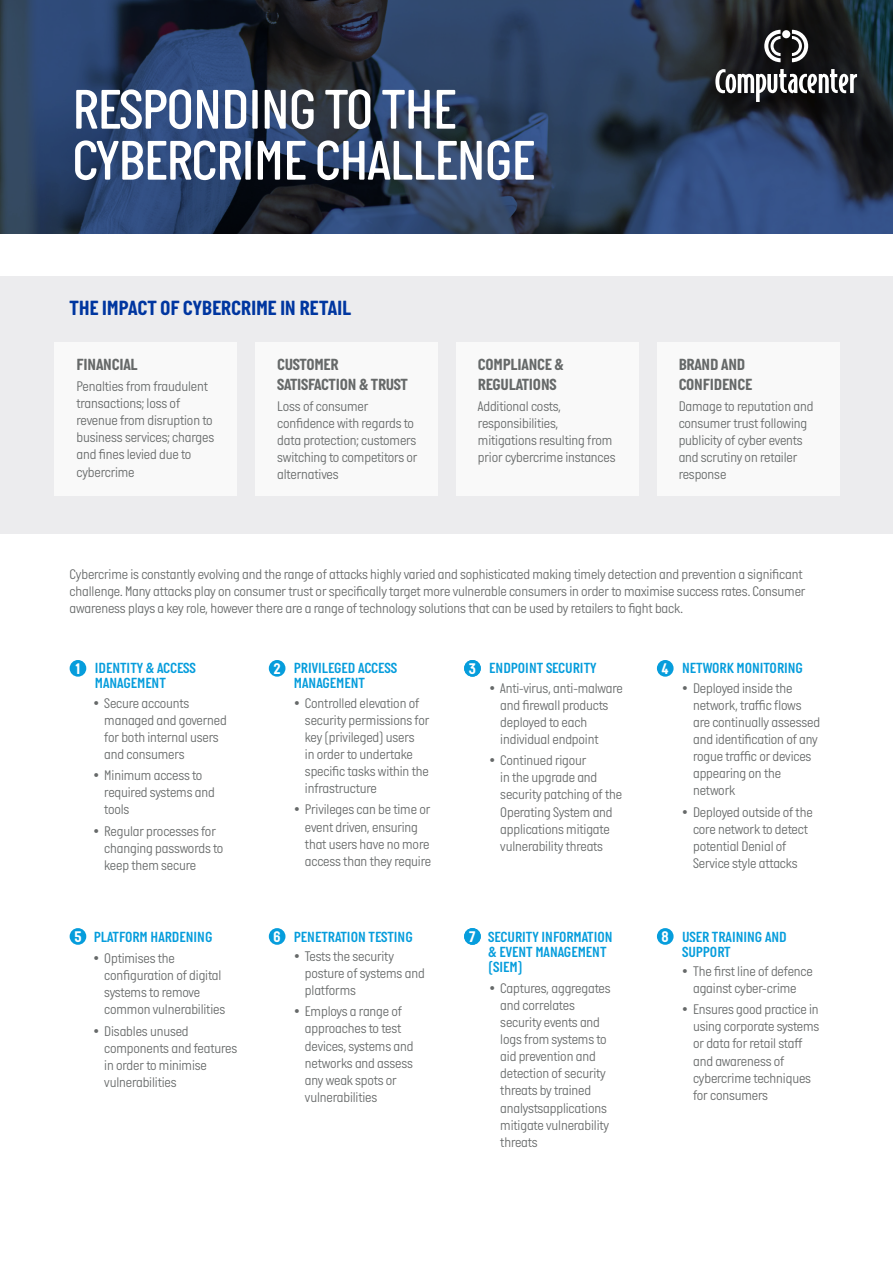
<style>
.page{position:relative;width:893px;height:1263px;background:#fff}
.page>*{position:absolute;margin:0;border:0;box-sizing:border-box;transform-origin:0 0}
.Heading_-_white{font:500 57px "Italian Plate No One";letter-spacing:-.02em;color:#fff}
._03_Stand_First_11_H{font:700 21px "Italian Plate No One";letter-spacing:-.005em;color:#0036a0}
.Subheading{font:700 16.5px/19.8px "Italian Plate No One";letter-spacing:-.01em;color:#666969}
.t1{font:700 15.75px "Italian Plate No One";color:#fff}
.Subheading-2{font:15px/15px "Italian Plate No One D Bd";color:#069ddc}
.Subheading-3{font:300 14.25px/17.1px "Italian Plate No One";letter-spacing:-.01em;color:#666969}
</style>
<div class="page">
<svg style="left:0;top:0;width:893px;height:234px;background:#283a58"></svg>
<svg style="left:715px;top:69px;width:142px;height:33px"></svg>
<svg style="left:764px;top:30px;width:16px;height:32px"></svg>
<svg style="left:792px;top:30px;width:16px;height:32px"></svg>
<div style="left:782px;top:30px;width:8px;height:8px;background:#fff;border-radius:50%"></div>
<div style="left:70px;top:660px;width:16px;height:17px;background:#069ddc;border-radius:50%"></div>
<div style="left:269px;top:660px;width:16px;height:17px;background:#069ddc;border-radius:50%"></div>
<div style="left:464px;top:660px;width:17px;height:17px;background:#069ddc;border-radius:50%"></div>
<div style="left:657px;top:660px;width:17px;height:17px;background:#069ddc;border-radius:50%"></div>
<div style="left:0;top:276px;width:893px;height:258px;background:#ececee"></div>
<div style="left:54px;top:342px;width:183px;height:154px;background:#fff"></div>
<div style="left:255px;top:342px;width:183px;height:154px;background:#fff"></div>
<div style="left:456px;top:342px;width:183px;height:154px;background:#fff"></div>
<div style="left:657px;top:342px;width:183px;height:154px;background:#fff"></div>
<div style="left:70px;top:928px;width:16px;height:17px;background:#069ddc;border-radius:50%"></div>
<div style="left:269px;top:928px;width:16px;height:17px;background:#069ddc;border-radius:50%"></div>
<div style="left:464px;top:928px;width:17px;height:17px;background:#069ddc;border-radius:50%"></div>
<div style="left:657px;top:928px;width:17px;height:17px;background:#069ddc;border-radius:50%"></div>
<p class="Heading_-_white" style="left:72px;top:79px;width:386px">RESPONDING TO THE</p>
<p class="Heading_-_white" style="left:72px;top:130px;width:464px">CYBERCRIME CHALLENGE</p>
<p class="_03_Stand_First_11_H" style="left:70px;top:296px;width:283px">THE IMPACT OF CYBERCRIME IN RETAIL</p>
<p class="Subheading" style="left:77px;top:354px;width:63px">FINANCIAL</p>
<p class="Subheading-3" style="left:77px;top:378px;width:139px">Penalties from fraudulent transactions; loss of revenue from disruption to business services; charges and fines levied due to cybercrime</p>
<p class="Subheading" style="left:277px;top:354px;width:132px">CUSTOMER<br>SATISFACTION &amp; TRUST</p>
<p class="Subheading-3" style="left:277px;top:398px;width:142px">Loss of consumer confidence with regards to data protection; customers switching to competitors or alternatives</p>
<p class="Subheading" style="left:478px;top:354px;width:87px">COMPLIANCE &amp;<br>REGULATIONS</p>
<p class="Subheading-3" style="left:478px;top:398px;width:139px">Additional costs, responsibilities, mitigations resulting from prior cybercrime instances</p>
<p class="Subheading" style="left:679px;top:354px;width:75px">BRAND AND<br>CONFIDENCE</p>
<p class="Subheading-3" style="left:679px;top:398px;width:136px">Damage to reputation and consumer trust following publicity of cyber events and scrutiny on retailer response</p>
<p class="Subheading-3" style="left:70px;top:566px;width:737px">Cybercrime is constantly evolving and the range of attacks highly varied and sophisticated making timely detection and prevention a significant challenge. Many attacks play on consumer trust or specifically target more vulnerable consumers in order to maximise success rates. Consumer awareness plays a key role, however there are a range of technology solutions that can be used by retailers to fight back.</p>
<p class="t1" style="left:274px;top:660px;width:9px">2</p>
<p class="Subheading-2" style="left:489px;top:661px;width:109px">ENDPOINT SECURITY</p>
<p class="Subheading-3" style="left:500px;top:680px;width:124px;text-indent:-10px">• Anti-virus, anti-malware and firewall products deployed to each individual endpoint</p>
<p class="Subheading-3" style="left:500px;top:752px;width:123px;text-indent:-10px">• Continued rigour<br>in the upgrade and security patching of the<br>Operating System and applications mitigate vulnerability threats</p>
<p class="t1" style="left:74px;top:660px;width:9px">1</p>
<p class="Subheading-2" style="left:294px;top:661px;width:105px">PRIVILEGED ACCESS<br>MANAGEMENT</p>
<p class="Subheading-3" style="left:305px;top:695px;width:126px;text-indent:-10px">• Controlled elevation of security permissions for key (privileged) users<br>in order to undertake specific tasks within the infrastructure</p>
<p class="Subheading-3" style="left:305px;top:802px;width:128px;text-indent:-10px">• Privileges can be time or event driven, ensuring that users have no more access than they require</p>
<p class="t1" style="left:469px;top:660px;width:9px">3</p>
<p class="Subheading-2" style="left:682px;top:661px;width:122px">NETWORK MONITORING</p>
<p class="Subheading-3" style="left:693px;top:680px;width:129px;text-indent:-10px">• Deployed inside the network, traffic flows are continually assessed and identification of any rogue traffic or devices appearing on the network</p>
<p class="Subheading-3" style="left:693px;top:804px;width:121px;text-indent:-10px">• Deployed outside of the core network to detect potential Denial of<br>Service style attacks</p>
<p class="t1" style="left:662px;top:660px;width:9px">4</p>
<p class="Subheading-2" style="left:95px;top:661px;width:103px">IDENTITY &amp; ACCESS<br>MANAGEMENT</p>
<p class="Subheading-3" style="left:104px;top:695px;width:124px;text-indent:-11px">• Secure accounts managed and governed for both internal users and consumers</p>
<p class="Subheading-3" style="left:104px;top:767px;width:112px;text-indent:-11px">• Minimum access to required systems and tools</p>
<p class="Subheading-3" style="left:104px;top:823px;width:121px;text-indent:-11px">• Regular processes for changing passwords to keep them secure</p>
<p class="t1" style="left:662px;top:928px;width:9px">8</p>
<p class="t1" style="left:274px;top:928px;width:9px">6</p>
<p class="Subheading-2" style="left:488px;top:929px;width:126px">SECURITY INFORMATION &amp; EVENT MANAGEMENT (SIEM)</p>
<p class="Subheading-3" style="left:500px;top:980px;width:112px;text-indent:-10px">• Captures, aggregates and correlates security events and logs from systems to aid prevention and detection of security threats by trained analystsapplications mitigate vulnerability threats</p>
<p class="t1" style="left:74px;top:928px;width:9px">5</p>
<p class="Subheading-2" style="left:294px;top:929px;width:120px">PENETRATION TESTING</p>
<p class="Subheading-3" style="left:305px;top:948px;width:121px;text-indent:-10px">• Tests the security posture of systems and platforms</p>
<p class="Subheading-3" style="left:305px;top:1003px;width:110px;text-indent:-10px">• Employs a range of approaches to test devices, systems and networks and assess any weak spots or vulnerabilities</p>
<p class="t1" style="left:469px;top:928px;width:9px">3</p>
<p class="t1" style="left:469px;top:928px;width:9px">7</p>
<p class="Subheading-2" style="left:682px;top:929px;width:106px">USER TRAINING AND<br>SUPPORT</p>
<p class="Subheading-3" style="left:683px;top:963px;width:132px;text-align:center">• The first line of defence against cyber-crime</p>
<p class="Subheading-3" style="left:693px;top:1001px;width:128px;text-indent:-10px">• Ensures good practice in using corporate systems or data for retail staff and awareness of cybercrime techniques for consumers</p>
<p class="Subheading-2" style="left:94px;top:929px;width:120px">PLATFORM HARDENING</p>
<p class="Subheading-3" style="left:104px;top:950px;width:122px;text-indent:-11px">• Optimises the configuration of digital systems to remove common vulnerabilities</p>
<p class="Subheading-3" style="left:104px;top:1023px;width:134px;text-indent:-11px">• Disables unused components and features in order to minimise vulnerabilities</p>
</div>
